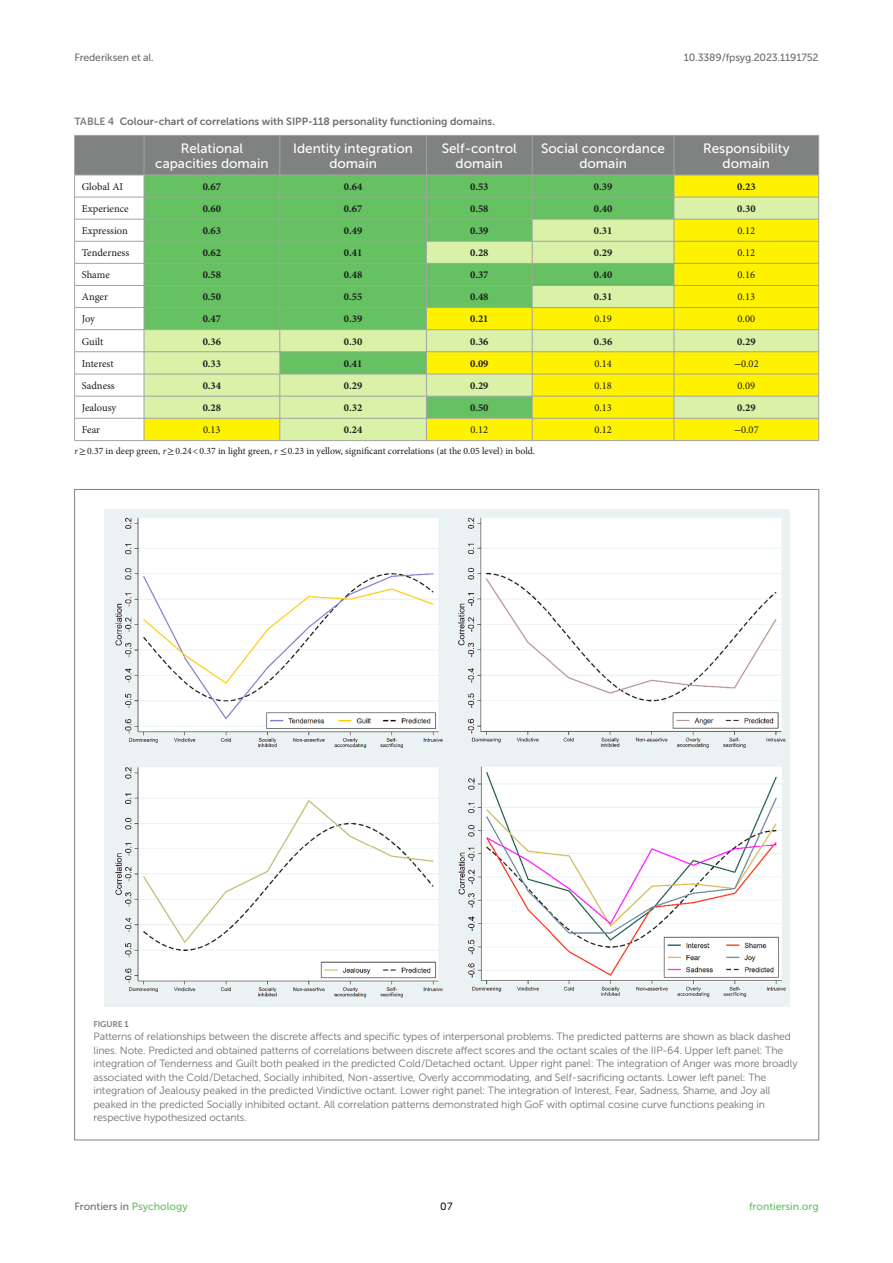
<style>
.page{position:relative;width:893px;height:1263px;background:#fff}
.page>*{position:absolute;margin:0;border:0;box-sizing:border-box;transform-origin:0 0}
.TB_CH{font:13.5px/15px "Museo Sans 500";color:#fff;text-align:center}
.FIG_LEG{font:10.5px/13.5px "Museo Sans 300";letter-spacing:-.01em;color:#706f70}
.TB_TX{font:700 10.5px "Minion Pro";color:#1b1c1b}
.TB_TX-2{font:10.5px "Minion Pro";color:#1b1c1b}
.TT{font:10.5px "Museo Sans 700";color:#706f70}
.t1{font:10.5px "Museo Sans 500";letter-spacing:-.015em;color:#706f70}
.t2{font:10.5px "Museo Sans 500";color:#65c161}
.t3{font:10.5px "Museo Sans 500";color:#1b1c1b}
.TFN{font:9.75px "Minion Pro";color:#1b1c1b}
.FIG_HD{font:8.25px "Museo Sans 700";letter-spacing:-.01em;color:#7e7f7f}
.s1{color:#7e7f7f}
.s2{font-family:"STIX General"}
.s3{font-style:italic}
.s4{color:#65c161}
</style>
<div class="page">
<hr style="left:532px;top:440px;width:142px;height:1px;background:#a2a3a3">
<hr style="left:426px;top:440px;width:106px;height:1px;background:#a2a3a3">
<hr style="left:280px;top:440px;width:146px;height:1px;background:#a2a3a3">
<hr style="left:144px;top:440px;width:136px;height:1px;background:#a2a3a3">
<hr style="left:674px;top:440px;width:145px;height:1px;background:#a2a3a3">
<hr style="left:74px;top:440px;width:70px;height:1px;background:#a2a3a3">
<svg style="left:74px;top:135px;width:745px;height:305px;background:#b4d26e"></svg>
<hr style="left:74px;top:197px;width:70px;height:1px;background:#a2a3a3">
<img style="left:104px;top:509px;width:686px;height:498px">
<p class="t1" style="left:74px;top:51px;width:81px">Frederiksen et al.</p>
<p class="t1" style="left:684px;top:51px;width:136px">10.3389/fpsyg.2023.1191752</p>
<p class="TT" style="left:74px;top:115px;width:422px"><span class="s1">TABLE 4</span> Colour-chart of correlations with SIPP-118 personality functioning domains.</p>
<p class="TB_CH" style="left:155px;top:141px;width:115px">Relational capacities domain</p>
<p class="TB_CH" style="left:293px;top:141px;width:121px">Identity integration domain</p>
<p class="TB_CH" style="left:442px;top:141px;width:77px">Self-control domain</p>
<p class="TB_CH" style="left:541px;top:141px;width:125px">Social concordance domain</p>
<p class="TB_CH" style="left:703px;top:141px;width:88px">Responsibility domain</p>
<p class="TB_TX-2" style="left:82px;top:179px;width:43px">Global AI</p>
<p class="TB_TX" style="left:203px;top:179px;width:20px">0.67</p>
<p class="TB_TX" style="left:344px;top:179px;width:20px">0.64</p>
<p class="TB_TX" style="left:470px;top:179px;width:20px">0.53</p>
<p class="TB_TX" style="left:594px;top:179px;width:20px">0.39</p>
<p class="TB_TX" style="left:737px;top:179px;width:20px">0.23</p>
<p class="TB_TX-2" style="left:82px;top:202px;width:48px">Experience</p>
<p class="TB_TX" style="left:203px;top:201px;width:20px">0.60</p>
<p class="TB_TX" style="left:344px;top:201px;width:20px">0.67</p>
<p class="TB_TX" style="left:470px;top:201px;width:20px">0.58</p>
<p class="TB_TX" style="left:594px;top:201px;width:20px">0.40</p>
<p class="TB_TX" style="left:737px;top:201px;width:20px">0.30</p>
<p class="TB_TX-2" style="left:82px;top:224px;width:48px">Expression</p>
<p class="TB_TX" style="left:203px;top:223px;width:20px">0.63</p>
<p class="TB_TX" style="left:344px;top:223px;width:20px">0.49</p>
<p class="TB_TX" style="left:470px;top:223px;width:20px">0.39</p>
<p class="TB_TX" style="left:594px;top:223px;width:20px">0.31</p>
<p class="TB_TX-2" style="left:738px;top:224px;width:19px">0.12</p>
<p class="TB_TX-2" style="left:82px;top:246px;width:49px">Tenderness</p>
<p class="TB_TX" style="left:203px;top:245px;width:20px">0.62</p>
<p class="TB_TX" style="left:344px;top:245px;width:20px">0.41</p>
<p class="TB_TX" style="left:470px;top:245px;width:20px">0.28</p>
<p class="TB_TX" style="left:594px;top:245px;width:20px">0.29</p>
<p class="TB_TX-2" style="left:738px;top:246px;width:19px">0.12</p>
<p class="TB_TX-2" style="left:82px;top:268px;width:30px">Shame</p>
<p class="TB_TX" style="left:203px;top:267px;width:20px">0.58</p>
<p class="TB_TX" style="left:344px;top:267px;width:20px">0.48</p>
<p class="TB_TX" style="left:470px;top:267px;width:20px">0.37</p>
<p class="TB_TX" style="left:594px;top:267px;width:20px">0.40</p>
<p class="TB_TX-2" style="left:738px;top:268px;width:19px">0.16</p>
<p class="TB_TX-2" style="left:82px;top:290px;width:28px">Anger</p>
<p class="TB_TX" style="left:203px;top:290px;width:20px">0.50</p>
<p class="TB_TX" style="left:344px;top:290px;width:20px">0.55</p>
<p class="TB_TX" style="left:470px;top:290px;width:20px">0.48</p>
<p class="TB_TX" style="left:594px;top:290px;width:20px">0.31</p>
<p class="TB_TX-2" style="left:738px;top:290px;width:19px">0.13</p>
<p class="TB_TX-2" style="left:82px;top:312px;width:15px">Joy</p>
<p class="TB_TX" style="left:203px;top:312px;width:20px">0.47</p>
<p class="TB_TX" style="left:344px;top:312px;width:20px">0.39</p>
<p class="TB_TX" style="left:470px;top:312px;width:20px">0.21</p>
<p class="TB_TX-2" style="left:594px;top:312px;width:19px">0.19</p>
<p class="TB_TX-2" style="left:738px;top:312px;width:19px">0.00</p>
<p class="TB_TX-2" style="left:82px;top:334px;width:23px">Guilt</p>
<p class="TB_TX" style="left:203px;top:334px;width:20px">0.36</p>
<p class="TB_TX" style="left:344px;top:334px;width:20px">0.30</p>
<p class="TB_TX" style="left:470px;top:334px;width:20px">0.36</p>
<p class="TB_TX" style="left:594px;top:334px;width:20px">0.36</p>
<p class="TB_TX" style="left:737px;top:334px;width:20px">0.29</p>
<p class="TB_TX-2" style="left:82px;top:356px;width:33px">Interest</p>
<p class="TB_TX" style="left:203px;top:356px;width:20px">0.33</p>
<p class="TB_TX" style="left:344px;top:356px;width:20px">0.41</p>
<p class="TB_TX" style="left:470px;top:356px;width:20px">0.09</p>
<p class="TB_TX-2" style="left:594px;top:356px;width:19px">0.14</p>
<p class="TB_TX-2" style="left:734px;top:356px;width:26px"><span class="s2">−</span>0.02</p>
<p class="TB_TX-2" style="left:82px;top:379px;width:34px">Sadness</p>
<p class="TB_TX" style="left:203px;top:378px;width:20px">0.34</p>
<p class="TB_TX" style="left:344px;top:378px;width:20px">0.29</p>
<p class="TB_TX" style="left:470px;top:378px;width:20px">0.29</p>
<p class="TB_TX-2" style="left:594px;top:379px;width:19px">0.18</p>
<p class="TB_TX-2" style="left:738px;top:379px;width:19px">0.09</p>
<p class="TB_TX-2" style="left:82px;top:401px;width:36px">Jealousy</p>
<p class="TB_TX" style="left:203px;top:400px;width:20px">0.28</p>
<p class="TB_TX" style="left:344px;top:400px;width:20px">0.32</p>
<p class="TB_TX" style="left:470px;top:400px;width:20px">0.50</p>
<p class="TB_TX-2" style="left:594px;top:401px;width:19px">0.13</p>
<p class="TB_TX" style="left:737px;top:400px;width:20px">0.29</p>
<p class="TB_TX-2" style="left:82px;top:423px;width:20px">Fear</p>
<p class="TB_TX-2" style="left:203px;top:423px;width:19px">0.13</p>
<p class="TB_TX" style="left:344px;top:422px;width:20px">0.24</p>
<p class="TB_TX-2" style="left:471px;top:423px;width:19px">0.12</p>
<p class="TB_TX-2" style="left:594px;top:423px;width:19px">0.12</p>
<p class="TB_TX-2" style="left:734px;top:423px;width:26px"><span class="s2">−</span>0.07</p>
<p class="TFN" style="left:74px;top:445px;width:462px"><span class="s3">r</span><span class="s2">≥</span>0.37 in deep green, <span class="s3">r</span><span class="s2">≥</span>0.24&lt;0.37 in light green, <span class="s3">r</span> <span class="s2">≤</span>0.23 in yellow, significant correlations (at the 0.05 level) in bold.</p>
<p class="FIG_HD" style="left:94px;top:1019px;width:37px">FIGURE 1</p>
<p class="FIG_LEG" style="left:94px;top:1030px;width:706px">Patterns of relationships between the discrete affects and specific types of interpersonal problems. The predicted patterns are shown as black dashed lines. Note. Predicted and obtained patterns of correlations between discrete affect scores and the octant scales of the IIP-64. Upper left panel: The integration of Tenderness and Guilt both peaked in the predicted Cold/Detached octant. Upper right panel: The integration of Anger was more broadly associated with the Cold/Detached, Socially inhibited, Non-assertive, Overly accommodating, and Self-sacrificing octants. Lower left panel: The integration of Jealousy peaked in the predicted Vindictive octant. Lower right panel: The integration of Interest, Fear, Sadness, Shame, and Joy all peaked in the predicted Socially inhibited octant. All correlation patterns demonstrated high GoF with optimal cosine curve functions peaking in respective hypothesized octants.</p>
<p class="t1" style="left:74px;top:1200px;width:115px">Frontiers in <span class="s4">Psychology</span></p>
<p class="t3" style="left:440px;top:1200px;width:14px">07</p>
<p class="t2" style="left:749px;top:1200px;width:71px">frontiersin.org</p>
</div>
